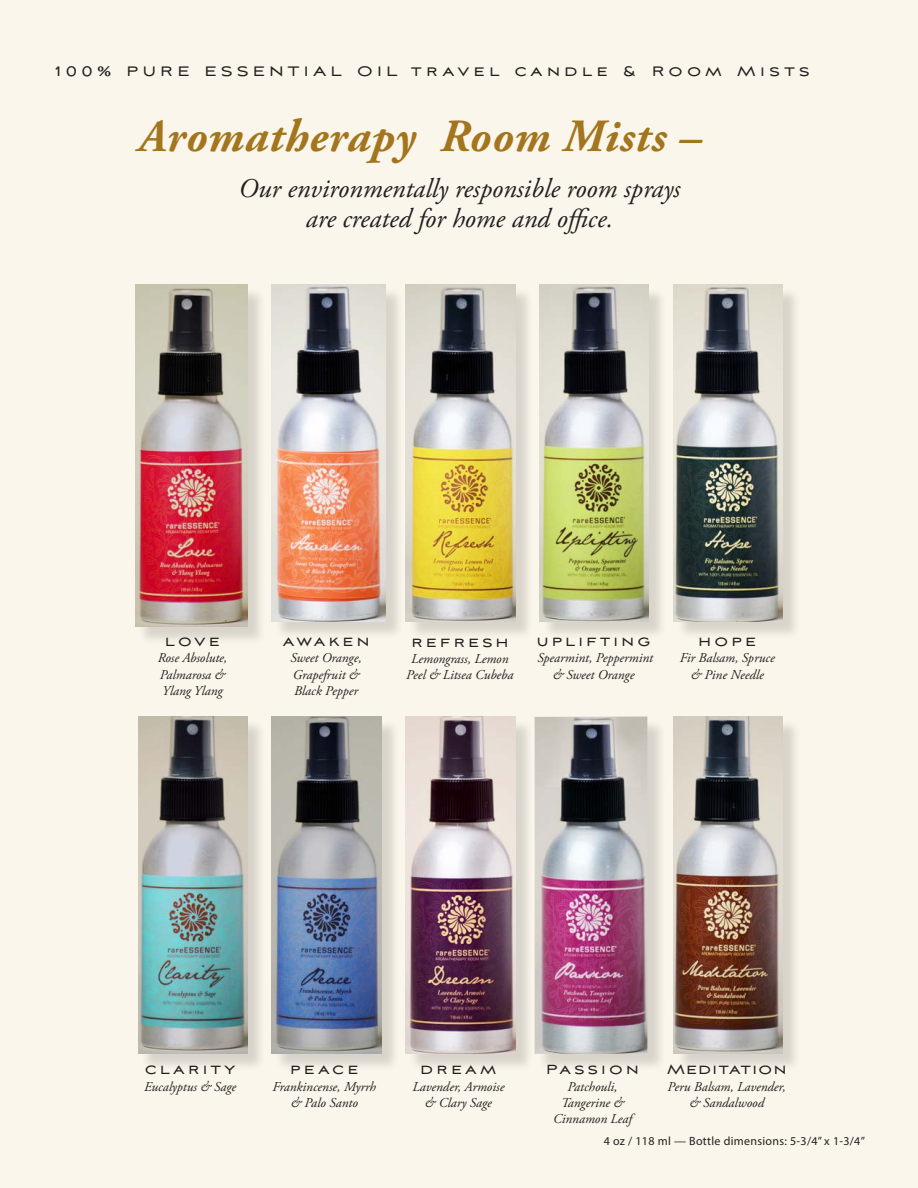
<style>
.page{position:relative;width:918px;height:1188px;background:#faf6eb}
.page>*{position:absolute;margin:0;border:0;box-sizing:border-box;transform-origin:0 0}
.t1{font:italic 700 46.05px "Adobe Garamond Pro";letter-spacing:.02em;color:#a3751d}
.t2{font:italic 27px/30px "Adobe Garamond Pro";color:#231f20;text-align:center}
.t3{font:17.1px "Aviano Sans";letter-spacing:.26em;color:#231f20}
.t4{font:16.5px "Aviano Sans";letter-spacing:.2em;color:#231f20}
.t5{font:16.5px "Aviano Sans";letter-spacing:.09em;color:#231f20}
.t6{font:italic 13.5px/16.2px "Adobe Garamond Pro";color:#231f20;text-align:center}
.t7{font:12px "Myriad Pro";letter-spacing:.025em;color:#231f20}
</style>
<div class="page">
<div style="left:542px;top:287px;width:126px;height:353px;background:#231f20;opacity:.16"></div>
<img style="left:540px;top:285px;width:109px;height:337px">
<div style="left:537px;top:719px;width:129px;height:353px;background:#231f20;opacity:.16"></div>
<img style="left:535px;top:717px;width:112px;height:337px">
<div style="left:676px;top:287px;width:126px;height:353px;background:#231f20;opacity:.16"></div>
<img style="left:673px;top:285px;width:110px;height:337px">
<div style="left:676px;top:719px;width:126px;height:353px;background:#231f20;opacity:.16"></div>
<img style="left:673px;top:717px;width:110px;height:336px">
<div style="left:408px;top:287px;width:126px;height:353px;background:#231f20;opacity:.16"></div>
<img style="left:406px;top:285px;width:109px;height:337px">
<div style="left:408px;top:719px;width:126px;height:353px;background:#231f20;opacity:.16"></div>
<img style="left:406px;top:717px;width:109px;height:336px">
<div style="left:274px;top:287px;width:130px;height:353px;background:#231f20;opacity:.16"></div>
<img style="left:272px;top:285px;width:114px;height:337px">
<div style="left:274px;top:719px;width:126px;height:353px;background:#231f20;opacity:.16"></div>
<img style="left:272px;top:717px;width:109px;height:336px">
<div style="left:138px;top:287px;width:128px;height:359px;background:#231f20;opacity:.16"></div>
<img style="left:135px;top:285px;width:112px;height:342px">
<div style="left:140px;top:719px;width:126px;height:353px;background:#231f20;opacity:.16"></div>
<img style="left:138px;top:717px;width:109px;height:336px">
<p class="t3" style="left:54px;top:62px;width:757px">100% PURE ESSENTIAL OIL travel candle &amp; Room Mists</p>
<h1 class="t1" style="left:139px;top:109px;width:565px">Aromatherapy Room Mists –</h1>
<h2 class="t2" style="left:238px;top:174px;width:443px">Our environmentally responsible room sprays are created for home and office.</h2>
<p class="t4" style="left:165px;top:632px;width:56px">love</p>
<p class="t6" style="left:158px;top:650px;width:71px;text-align:left">Rose Absolute,<br>Palmarosa &amp;<br>Ylang Ylang</p>
<p class="t4" style="left:283px;top:632px;width:88px">awaken</p>
<p class="t6" style="left:291px;top:650px;width:73px;text-align:left">Sweet Orange,<br>Grapefruit &amp;<br>Black Pepper</p>
<p class="t4" style="left:411px;top:633px;width:98px">refresh</p>
<p class="t6" style="left:406px;top:651px;width:109px">Lemongrass, Lemon<br>Peel &amp; Litsea Cubeba</p>
<p class="t4" style="left:537px;top:632px;width:115px">uplifting</p>
<p class="t6" style="left:537px;top:650px;width:117px">Spearmint, Peppermint &amp; Sweet Orange</p>
<p class="t4" style="left:699px;top:632px;width:59px">hope</p>
<p class="t6" style="left:680px;top:650px;width:96px">Fir Balsam, Spruce &amp; Pine Needle</p>
<p class="t4" style="left:145px;top:1061px;width:92px">clarity</p>
<p class="t6" style="left:144px;top:1079px;width:94px">Eucalyptus &amp; Sage</p>
<p class="t4" style="left:290px;top:1061px;width:69px">peace</p>
<p class="t6" style="left:273px;top:1079px;width:105px">Frankincense, Myrrh &amp; Palo Santo</p>
<p class="t4" style="left:421px;top:1061px;width:77px">dream</p>
<p class="t6" style="left:412px;top:1079px;width:93px">Lavender, Armoise &amp; Clary Sage</p>
<p class="t4" style="left:546px;top:1061px;width:94px">Passion</p>
<p class="t6" style="left:553px;top:1079px;width:80px">Patchouli,<br>Tangerine &amp;<br>Cinnamon Leaf</p>
<p class="t5" style="left:667px;top:1061px;width:121px">Meditation</p>
<p class="t6" style="left:668px;top:1079px;width:120px">Peru Balsam, Lavender, &amp; Sandalwood</p>
<p class="t7" style="left:604px;top:1134px;width:263px">4 oz / 118 ml — Bottle dimensions: 5-3/4” x 1-3/4”</p>
</div>
